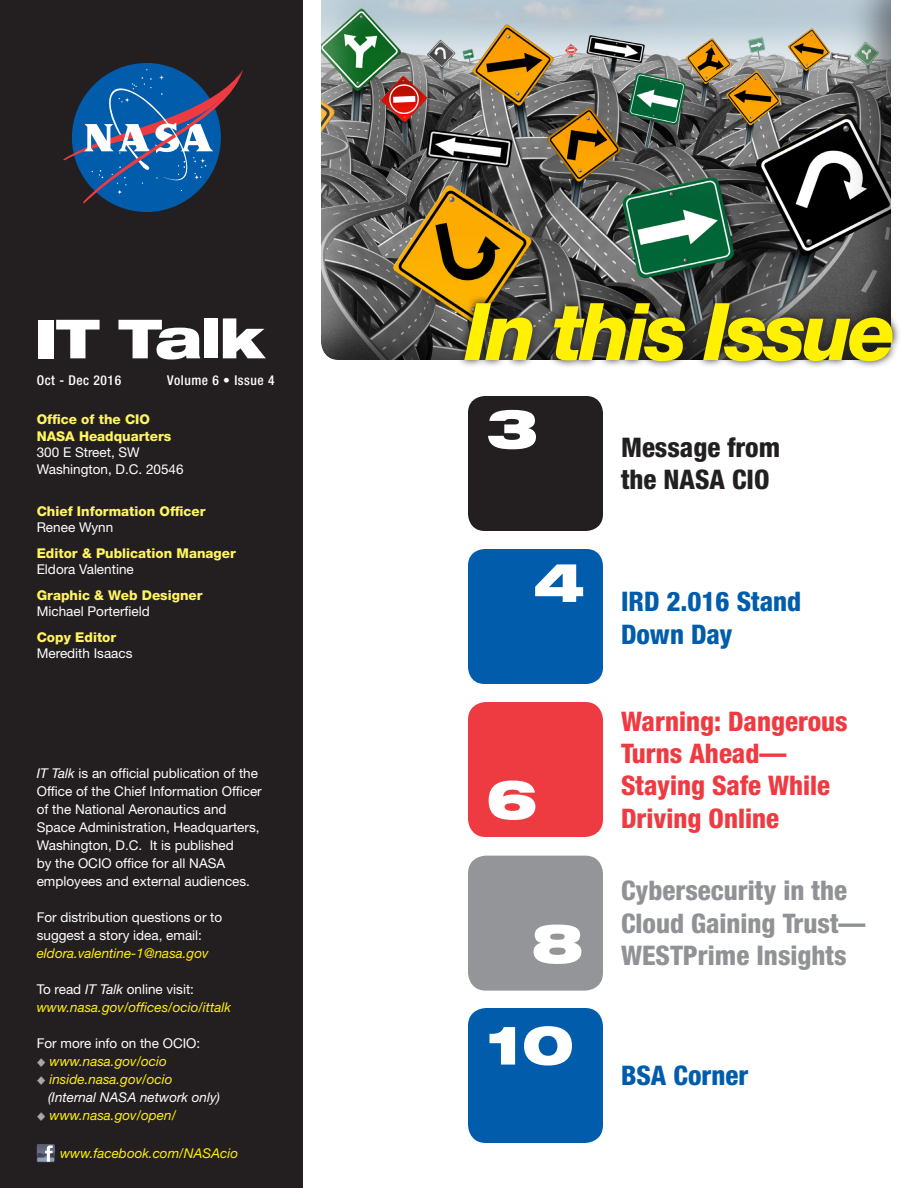
<style>
.page{position:relative;width:918px;height:1188px;background:#fff}
.page>*{position:absolute;margin:0;border:0;box-sizing:border-box;transform-origin:0 0}
.t1{font:italic 800 79.5px "Helvetica Neue LT Std";letter-spacing:-.05em;color:#fff101}
.t2{font:900 expanded 54px "Helvetica Neue LT Std";letter-spacing:-.025em;color:#fff}
.Title2_RDW{font:800 condensed 27px/32.4px "Helvetica Neue LT Std";color:#ee3a41}
.Subhead_Red{font:800 condensed 27px/32.4px "Helvetica Neue LT Std";color:#919295}
.Subhead_Red-2{font:800 condensed 27px/32.4px "Helvetica Neue LT Std";color:#231f20}
.Title3_RDW{font:800 condensed 27px/32.4px "Helvetica Neue LT Std";color:#015dab}
.Subhead_Red-3{font:800 condensed 27px "Helvetica Neue LT Std";color:#015dab}
.t3{font:13.5px/18px "Helvetica Neue LT Std";color:#fff}
.t4{font:italic 13.5px/18px "Helvetica Neue LT Std";color:#fff101}
.t5{font:800 13.5px/16.5px "Helvetica Neue LT Std";color:#fff461}
.t6{font:500 condensed 13.5px "Helvetica Neue LT Std";letter-spacing:.04em;color:#fff}
.t7{font:italic 13.5px "Helvetica Neue LT Std";color:#fff}
.s1{font-weight:800;color:#fff461}
.s2{font-weight:400;color:#fff}
.s3{font-style:italic}
.s4{font-style:italic;color:#fff101}
.s5{font-style:normal;color:#fff}
.s6{color:#fff}
.s7{font-family:"Warnock Pro Light Capt";font-style:normal;color:#fff}
</style>
<div class="page">
<div style="left:0;top:0;width:303px;height:1188px;background:#231f20"></div>
<svg style="left:37px;top:1144px;width:18px;height:18px"></svg>
<div style="left:72px;top:63px;width:149px;height:149px;background:#015dab;border-radius:50%"></div>
<svg style="left:63px;top:69px;width:180px;height:135px"></svg>
<div style="left:320px;top:0;width:572px;height:362px;background:#231f20;opacity:.5"></div>
<div style="left:468px;top:396px;width:135px;height:135px;background:#231f20;border-radius:17px"></div>
<div style="left:468px;top:702px;width:135px;height:135px;background:#ee3a41;border-radius:18px"></div>
<div style="left:468px;top:856px;width:135px;height:135px;background:#939598;border-radius:18px"></div>
<div style="left:468px;top:549px;width:135px;height:135px;background:#015dab;border-radius:17px"></div>
<div style="left:468px;top:1008px;width:135px;height:135px;background:#015dab;border-radius:18px"></div>
<svg style="left:457px;top:295px;width:442px;height:72px;background:#4c4a48"></svg>
<p class="t2" style="left:35px;top:304px;width:231px">IT Talk</p>
<p class="t6" style="left:37px;top:373px;width:86px">Oct - Dec 2016</p>
<p class="t6" style="left:167px;top:373px;width:109px">Volume 6 • Issue 4</p>
<p class="t3" style="left:37px;top:411px;width:148px;line-height:16.5px"><span class="s1">Office of the CIO<br>NASA Headquarters<br></span>300 E Street, SW<br>Washington, D.C. 20546</p>
<p class="t5" style="left:37px;top:503px;width:170px">Chief Information Officer<br><span class="s2">Renee Wynn</span></p>
<p class="t5" style="left:37px;top:545px;width:201px">Editor &amp; Publication Manager<br><span class="s2">Eldora Valentine</span></p>
<p class="t5" style="left:37px;top:587px;width:167px">Graphic &amp; Web Designer<br><span class="s2">Michael Porterfield</span></p>
<p class="t3" style="left:37px;top:629px;width:97px;line-height:16.5px"><span class="s1">Copy Editor<br></span>Meredith Isaacs</p>
<p class="t3" style="left:37px;top:764px;width:227px"><span class="s3">IT Talk</span> is an official publication of the Office of the Chief Information Officer of the National Aeronautics and Space Administration, Headquarters, Washington, D.C. It is published<br>by the OCIO office for all NASA employees and external audiences.</p>
<p class="t3" style="left:37px;top:908px;width:187px">For distribution questions or to suggest a story idea, email: <span class="s4">eldora.valentine-1@nasa.gov</span></p>
<p class="t4" style="left:37px;top:980px;width:196px"><span class="s5">To read</span> <span class="s6">IT Talk</span> <span class="s5">online visit: </span>www.nasa.gov/offices/ocio/ittalk</p>
<p class="t3" style="left:37px;top:1034px;width:165px">For more info on the OCIO:</p>
<p class="t4" style="left:37px;top:1052px;width:132px"><span class="s7">V</span> www.nasa.gov/ocio</p>
<p class="t4" style="left:37px;top:1070px;width:137px"><span class="s7">V</span> inside.nasa.gov/ocio</p>
<p class="t7" style="left:48px;top:1089px;width:174px">(Internal NASA network only)</p>
<p class="t4" style="left:37px;top:1106px;width:141px"><span class="s7">V</span> www.nasa.gov/open/</p>
<p class="t4" style="left:60px;top:1144px;width:180px">www.facebook.com/NASAcio</p>
<p class="t1" style="left:465px;top:284px;width:434px">In this Issue</p>
<p class="t2" style="left:486px;top:394px;width:54px">3</p>
<p class="t2" style="left:533px;top:547px;width:54px">4</p>
<p class="t2" style="left:486px;top:764px;width:54px">6</p>
<p class="t2" style="left:531px;top:908px;width:54px">8</p>
<p class="t2" style="left:486px;top:1010px;width:90px">10</p>
<p class="Subhead_Red-2" style="left:621px;top:431px;width:161px">Message from the NASA CIO</p>
<p class="Title3_RDW" style="left:621px;top:585px;width:182px">IRD 2.016 Stand<br>Down Day</p>
<p class="Title2_RDW" style="left:621px;top:704px;width:228px">Warning: Dangerous<br>Turns Ahead—<br>Staying Safe While<br>Driving Online</p>
<p class="Subhead_Red" style="left:621px;top:874px;width:246px">Cybersecurity in the<br>Cloud Gaining Trust—<br>WESTPrime Insights</p>
<p class="Subhead_Red-3" style="left:621px;top:1059px;width:129px">BSA Corner</p>
</div>
